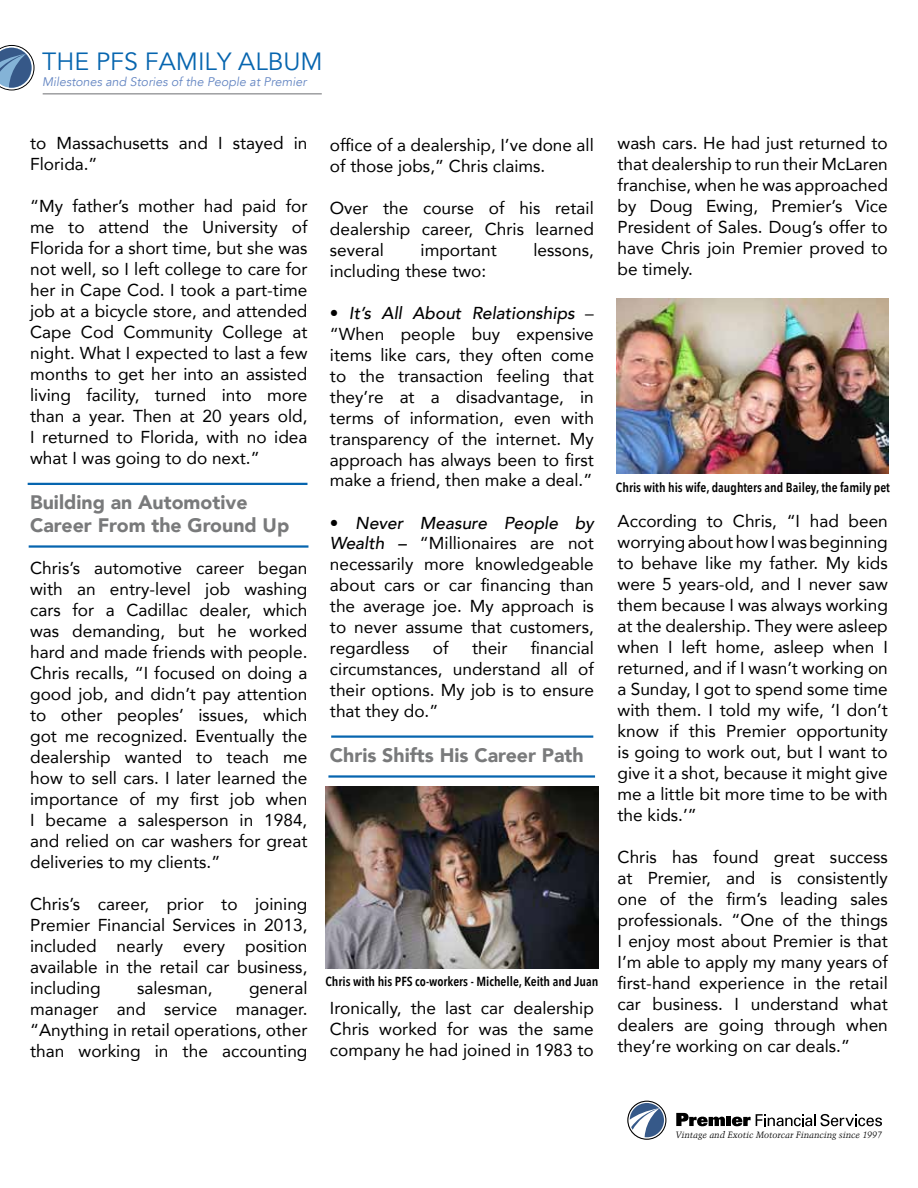
<style>
.page{position:relative;width:918px;height:1188px;background:#fff}
.page>*{position:absolute;margin:0;border:0;box-sizing:border-box;transform-origin:0 0}
.t1{font:24.9px "Avenir";color:#0665af}
.t2{font:900 19.5px/23.4px "Avenir";color:#797a7b}
.t3{font:17.25px/21px "Avenir";color:#000;text-align:justify}
.t4{font:600 13.05px "Avenir Next Condensed";color:#000}
.t5{font:italic 12.45px "Avenir";color:#6385c2}
.t6{font:italic 9.15px "Trump Mediaeval";letter-spacing:-.005em;color:#000}
.s1{font-weight:500;font-style:italic}
</style>
<div class="page">
<svg style="left:627px;top:1101px;width:39px;height:39px"></svg>
<svg style="left:676px;top:1113px;width:206px;height:13px"></svg>
<hr style="left:43px;top:94px;width:279px;height:1px;background:#6d6e71">
<svg style="left:0;top:45px;width:34px;height:45px"></svg>
<hr style="left:29px;top:545px;width:279px;height:3px;background:#0665af">
<hr style="left:28px;top:483px;width:279px;height:2px;background:#0665af">
<hr style="left:328px;top:775px;width:267px;height:3px;background:#0665af">
<hr style="left:331px;top:735px;width:262px;height:3px;background:#0665af">
<img style="left:326px;top:787px;width:272px;height:181px">
<img style="left:616px;top:298px;width:272px;height:175px">
<h1 class="t1" style="left:42px;top:46px;width:282px">THE PFS FAMILY ALBUM</h1>
<p class="t5" style="left:42px;top:75px;width:266px">Milestones and Stories of the People at Premier</p>
<p class="t3" style="left:30px;top:132px;width:279px">to Massachusetts and I stayed in<br>Florida.”</p>
<p class="t3" style="left:30px;top:195px;width:279px">“My father’s mother had paid for me to attend the University of Florida for a short time, but she was not well, so I left college to care for her in Cape Cod. I took a part-time job at a bicycle store, and attended Cape Cod Community College at night. What I expected to last a few months to get her into an assisted living facility, turned into more than a year. Then at 20 years old, I returned to Florida, with no idea what I was going to do next.”</p>
<p class="t2" style="left:30px;top:490px;width:261px">Building an Automotive<br>Career From the Ground Up</p>
<p class="t3" style="left:30px;top:557px;width:279px">Chris’s automotive career began with an entry-level job washing cars for a Cadillac dealer, which was demanding, but he worked hard and made friends with people.<br>Chris recalls, “I focused on doing a good job, and didn’t pay attention to other peoples’ issues, which got me recognized. Eventually the dealership wanted to teach me how to sell cars. I later learned the importance of my first job when I became a salesperson in 1984, and relied on car washers for great deliveries to my clients.”</p>
<p class="t3" style="left:30px;top:893px;width:279px">Chris’s career, prior to joining Premier Financial Services in 2013, included nearly every position available in the retail car business, including</p>
<p class="t3" style="left:30px;top:977px;width:279px;text-indent:219px">general manager and service manager. “Anything in retail operations, other than working in the accounting</p>
<p class="t3" style="left:137px;top:977px;width:77px">salesman,</p>
<p class="t3" style="left:330px;top:134px;width:265px">office of a dealership, I’ve done all of those jobs,” Chris claims.</p>
<p class="t3" style="left:330px;top:197px;width:265px">Over the course of his retail dealership career, Chris learned several</p>
<p class="t3" style="left:421px;top:239px;width:78px">important</p>
<p class="t3" style="left:534px;top:239px;width:62px">lessons,</p>
<p class="t3" style="left:330px;top:260px;width:158px">including these two:</p>
<p class="t3" style="left:330px;top:302px;width:265px">• <span class="s1">It’s All About Relationships</span> – “When people buy expensive items like cars, they often come to the transaction feeling that they’re at a disadvantage, in terms of information, even with transparency of the internet. My approach has always been to first make a friend, then make a deal.”</p>
<p class="t3" style="left:330px;top:512px;width:265px">• <span class="s1">Never Measure People by Wealth –</span> “Millionaires are not necessarily more knowledgeable about cars or car financing than the average joe. My approach is to never assume that customers, regardless</p>
<p class="t3" style="left:330px;top:637px;width:266px;text-indent:201px">financial circumstances, understand all of their options. My job is to ensure that they do.”</p>
<p class="t2" style="left:330px;top:743px;width:255px">Chris Shifts His Career Path</p>
<p class="t3" style="left:433px;top:637px;width:17px">of</p>
<p class="t3" style="left:472px;top:637px;width:37px">their</p>
<p class="t4" style="left:325px;top:970px;width:274px">Chris with his PFS co-workers - Michelle, Keith and Juan</p>
<p class="t3" style="left:330px;top:997px;width:265px">Ironically, the last car dealership Chris worked for was the same company he had joined in 1983 to</p>
<p class="t3" style="left:618px;top:132px;width:272px">wash cars. He had just returned to that dealership to run their McLaren franchise, when he was approached by Doug Ewing, Premier’s Vice President of Sales. Doug’s offer to have Chris join Premier proved to be timely.</p>
<p class="t4" style="left:616px;top:477px;width:276px">Chris with his wife, daughters and Bailey, the family pet</p>
<p class="t3" style="left:618px;top:510px;width:272px">According to Chris, “I had been worrying about how I was beginning to behave like my father. My kids were 5 years-old, and I never saw them because I was always working at the dealership. They were asleep when I left home, asleep when I returned, and if I wasn’t working on a Sunday, I got to spend some time with them. I told my wife, ‘I don’t know if this Premier opportunity is going to work out, but I want to give it a shot, because it might give me a little bit more time to be with the kids.’”</p>
<p class="t3" style="left:618px;top:846px;width:272px">Chris has found great success at Premier, and is consistently one of the firm’s leading sales professionals. “One of the things I enjoy most about Premier is that I’m able to apply my many years of first-hand experience in the retail car business. I understand what dealers are going through when they’re working on car deals.”</p>
<p class="t6" style="left:675px;top:1129px;width:208px">Vintage and Exotic Motorcar Financing since 1997</p>
</div>
